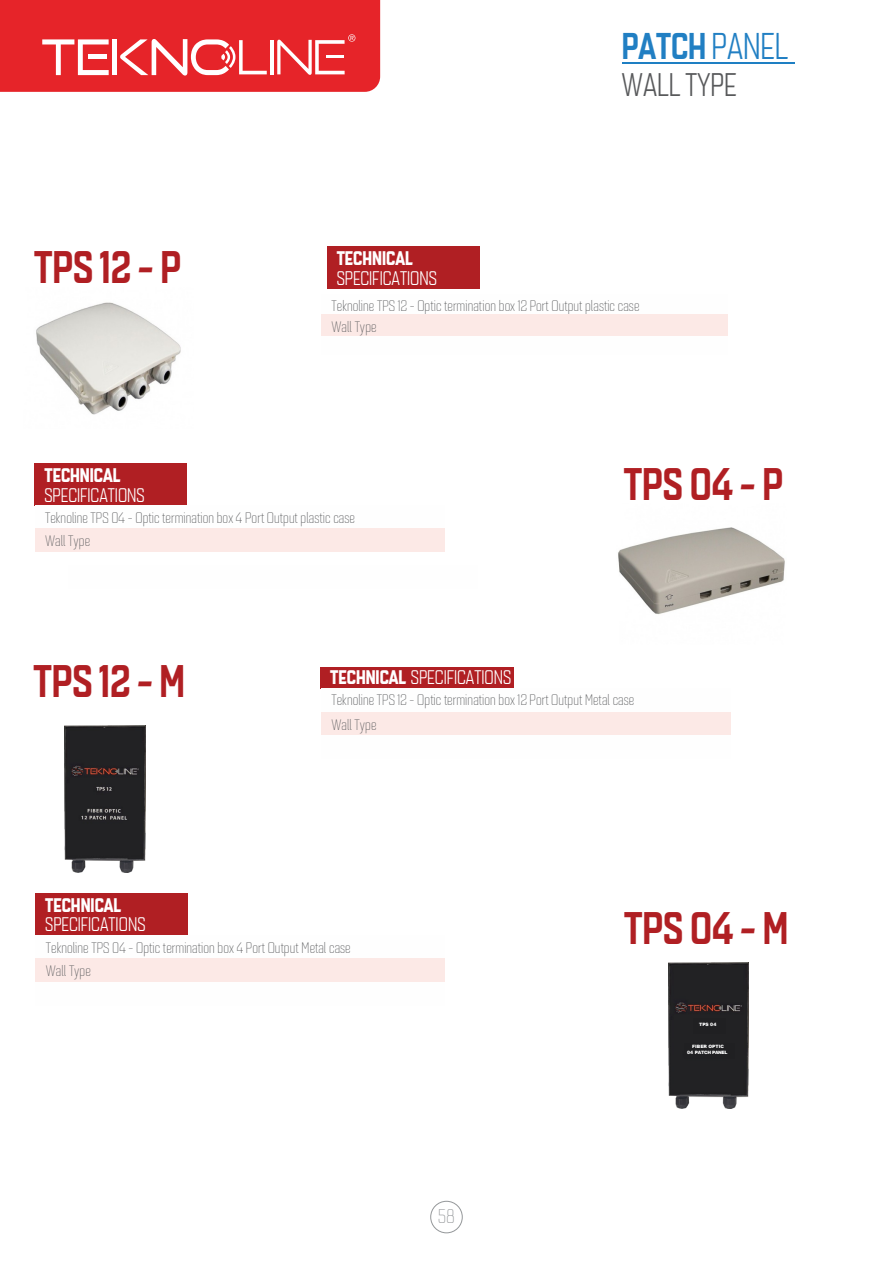
<style>
.page{position:relative;width:893px;height:1263px;background:#fff}
.page>*{position:absolute;margin:0;border:0;box-sizing:border-box;transform-origin:0 0}
.t1{font:45px "Quarca Con Med";color:#b01f23}
.t2{font:36.75px "Quarca Con Med";color:#217fc3}
.t3{font:32.25px "Quarca Con Boo";color:#58595b}
.t4{font:19.5px/19.5px "Quarca Con Boo";color:#fff}
.t5{font:19.5px "Quarca Con Lig";color:#949799}
.t6{font:15px/21px "Quarca Con Lig";letter-spacing:.005em;color:#58595b}
.t7{font:900 4.5px/5.6px "Arial";letter-spacing:-.02em;color:#fff;text-align:center}
.t8{font:900 4.5px "Arial";color:#fff}
.s1{font-family:"Quarca Con Bol"}
.s2{font-family:"Quarca Con Boo"}
</style>
<div class="page">
<img style="left:618px;top:527px;width:167px;height:88px">
<img style="left:36px;top:302px;width:145px;height:113px">
<hr style="left:622px;top:62px;width:172px;height:2px;background:#1e7fc3">
<div style="left:321px;top:315px;width:406px;height:21px;background:#fce9e6"></div>
<div style="left:321px;top:667px;width:193px;height:22px;background:#b01f23"></div>
<div style="left:321px;top:712px;width:410px;height:23px;background:#fce9e6"></div>
<img style="left:65px;top:726px;width:80px;height:146px">
<img style="left:669px;top:962px;width:80px;height:147px">
<div style="left:684px;top:1044px;width:50px;height:15px;background:#202022"></div>
<div style="left:694px;top:1018px;width:32px;height:15px;background:#202022"></div>
<div style="left:35px;top:463px;width:152px;height:23px;background:#b01f23"></div>
<div style="left:35px;top:486px;width:152px;height:19px;background:#b01f23"></div>
<div style="left:35px;top:529px;width:409px;height:23px;background:#fce9e6"></div>
<div style="left:36px;top:893px;width:152px;height:23px;background:#b01f23"></div>
<div style="left:36px;top:916px;width:152px;height:19px;background:#b01f23"></div>
<div style="left:36px;top:958px;width:409px;height:24px;background:#fce9e6"></div>
<div style="left:327px;top:247px;width:152px;height:22px;background:#b01f23"></div>
<div style="left:327px;top:269px;width:152px;height:20px;background:#b01f23"></div>
<div style="left:430px;top:1201px;width:33px;height:32px;border:1px solid #949799;border-radius:50%"></div>
<svg style="left:0;top:0;width:380px;height:92px;background:#e83a3f"></svg>
<p class="t1" style="left:34px;top:239px;width:148px">TPS 12 - P</p>
<p class="t4" style="left:337px;top:249px;width:102px"><span class="s1">TECHNICAL<br></span>SPECIFICATIONS</p>
<p class="t2" style="left:622px;top:23px;width:168px">PATCH <span class="s2">PANEL</span></p>
<p class="t3" style="left:621px;top:66px;width:117px">WALL TYPE</p>
<p class="t6" style="left:331px;top:296px;width:310px">Teknoline TPS 12 - Optic termination box 12 Port Output plastic case<br>Wall Type</p>
<p class="t4" style="left:44px;top:466px;width:102px"><span class="s1">TECHNICAL<br></span>SPECIFICATIONS</p>
<p class="t6" style="left:45px;top:506px;width:311px;line-height:23.5px">Teknoline TPS 04 - Optic termination box 4 Port Output plastic case<br>Wall Type</p>
<p class="t1" style="left:624px;top:456px;width:161px">TPS 04 - P</p>
<p class="t1" style="left:33px;top:653px;width:153px">TPS 12 - M</p>
<p class="t4" style="left:330px;top:668px;width:183px"><span class="s1">TECHNICAL</span> SPECIFICATIONS</p>
<p class="t6" style="left:331px;top:688px;width:304px;line-height:24.3px">Teknoline TPS 12 - Optic termination box 12 Port Output Metal case<br>Wall Type</p>
<p class="t4" style="left:45px;top:896px;width:102px"><span class="s1">TECHNICAL<br></span>SPECIFICATIONS</p>
<p class="t6" style="left:46px;top:936px;width:306px;line-height:23.4px">Teknoline TPS 04 - Optic termination box 4 Port Output Metal case<br>Wall Type</p>
<h3 class="t5" style="left:438px;top:1204px;width:18px">58</h3>
<p class="t1" style="left:624px;top:900px;width:166px">TPS 04 - M</p>
<p class="t8" style="left:699px;top:1021px;width:19px">TPS 04</p>
<p class="t7" style="left:687px;top:1044px;width:42px">FIBER OPTIC<br>04 PATCH PANEL</p>
</div>
